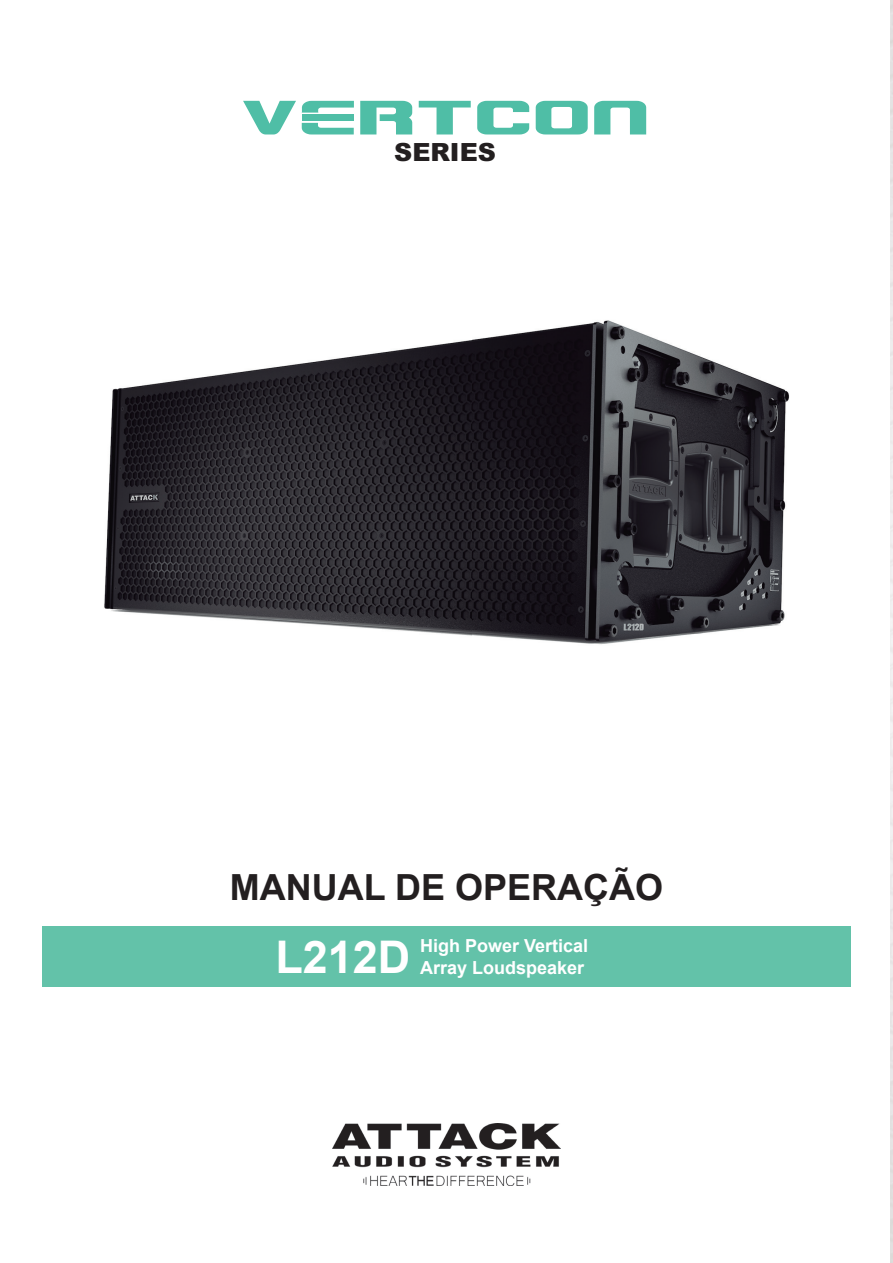
<style>
.page{position:relative;width:893px;height:1263px;background:#fff}
.page>*{position:absolute;margin:0;border:0;box-sizing:border-box;transform-origin:0 0}
.t1{font:700 45px "Arial";color:#fff}
.t2{font:700 36px "Arial";color:#231f20}
.t3{font:italic 900 25.05px "Arial";color:#231f20}
.t4{font:700 18px/21.6px "Arial";color:#fff}
</style>
<div class="page">
<img style="left:332px;top:1123px;width:229px;height:62px">
<div style="left:43px;top:927px;width:807px;height:59px;background:#63c2a9"></div>
<svg style="left:244px;top:101px;width:52px;height:33px"></svg>
<svg style="left:419px;top:101px;width:52px;height:33px"></svg>
<svg style="left:360px;top:101px;width:52px;height:33px"></svg>
<svg style="left:302px;top:123px;width:52px;height:11px"></svg>
<svg style="left:302px;top:101px;width:52px;height:11px"></svg>
<div style="left:302px;top:114px;width:52px;height:7px;background:#4fbea6"></div>
<svg style="left:477px;top:101px;width:52px;height:33px"></svg>
<svg style="left:594px;top:101px;width:52px;height:33px"></svg>
<svg style="left:536px;top:101px;width:52px;height:33px"></svg>
<img style="left:104px;top:320px;width:686px;height:325px">
<h3 class="t3" style="left:394px;top:136px;width:103px">SERIES</h3>
<h2 class="t2" style="left:230px;top:863px;width:435px">MANUAL DE OPERAÇÃO</h2>
<h1 class="t1" style="left:275px;top:927px;width:137px">L212D</h1>
<p class="t4" style="left:420px;top:936px;width:170px">High Power Vertical<br>Array Loudspeaker</p>
</div>
